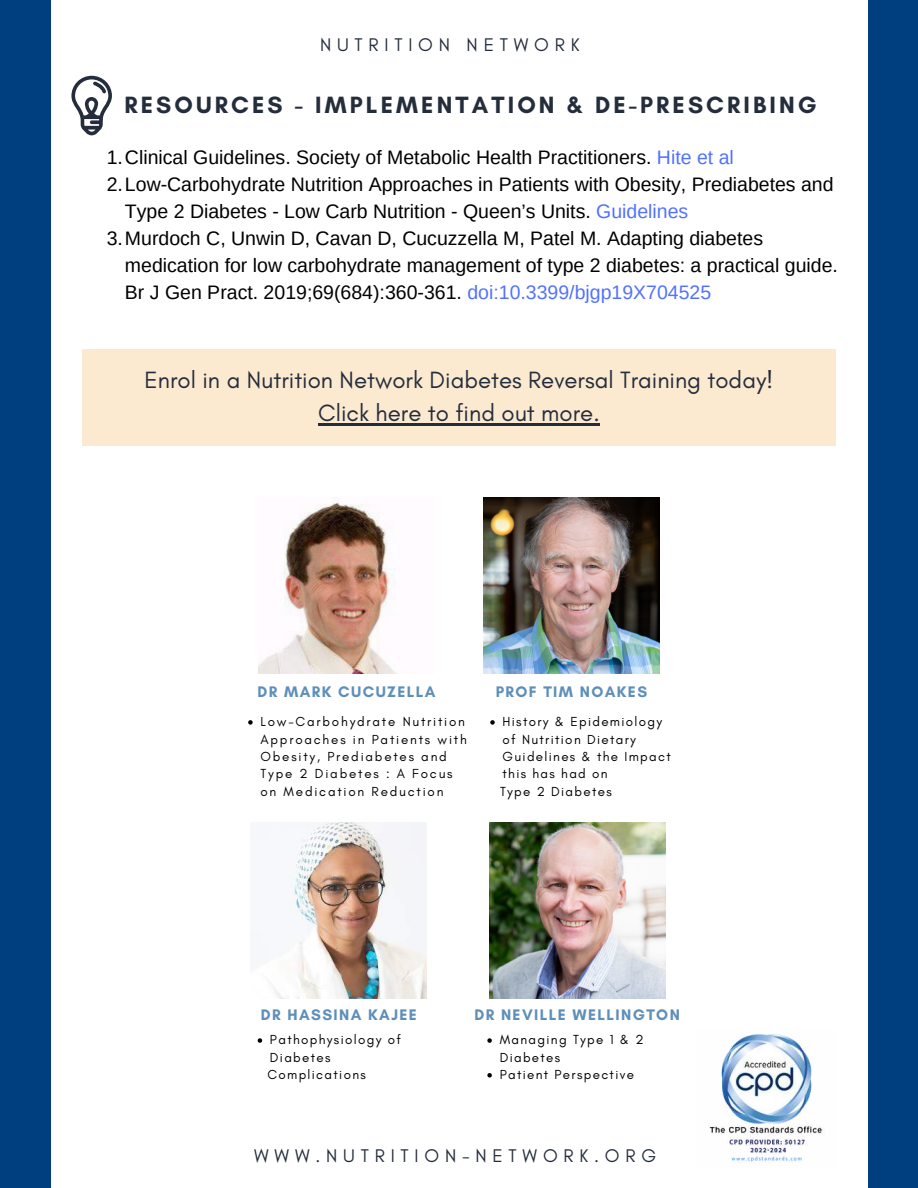
<style>
.page{position:relative;width:918px;height:1188px;background:#fff}
.page>*{position:absolute;margin:0;border:0;box-sizing:border-box;transform-origin:0 0}
.t1{font:24px/32.7px "Glacial Indifference";color:#242d3c;text-align:center}
.t2{font:700 24px "Glacial Indifference";letter-spacing:.13em;color:#242d3c}
.t3{font:19.5px "Arimo";color:#000}
.t4{font:18.6px "Glacial Indifference";letter-spacing:.31em;color:#242d3c}
.t5{font:700 15.6px "Glacial Indifference";letter-spacing:.09em;color:#5e8fb9}
.t6{font:13.35px/17.4px "Glacial Indifference";letter-spacing:.1em;color:#000}
.t7{font:13.35px/17.4px "Glacial Indifference";letter-spacing:.135em;color:#000}
.s1{color:#5271ff}
</style>
<div class="page">
<div style="left:0;top:0;width:51px;height:1188px;background:#003f7f"></div>
<div style="left:869px;top:0;width:49px;height:1188px;background:#003f7f"></div>
<svg style="left:72px;top:76px;width:40px;height:59px"></svg>
<img style="left:259px;top:498px;width:138px;height:175px">
<img style="left:483px;top:497px;width:176px;height:176px">
<svg style="left:490px;top:720px;width:5px;height:5px"></svg>
<img style="left:489px;top:823px;width:176px;height:176px">
<svg style="left:487px;top:1038px;width:5px;height:5px"></svg>
<svg style="left:487px;top:1073px;width:5px;height:5px"></svg>
<img style="left:270px;top:823px;width:157px;height:176px">
<svg style="left:258px;top:1038px;width:4px;height:5px"></svg>
<div style="left:82px;top:349px;width:754px;height:96px;background:#fbe9d0"></div>
<hr style="left:318px;top:423px;width:282px;height:2px;background:#242d3c">
<img style="left:709px;top:1034px;width:114px;height:129px">
<svg style="left:248px;top:720px;width:5px;height:5px"></svg>
<p class="t4" style="left:320px;top:34px;width:261px">NUTRITION NETWORK</p>
<p class="t2" style="left:124px;top:90px;width:694px">RESOURCES - IMPLEMENTATION &amp; DE-PRESCRIBING</p>
<p class="t3" style="left:107px;top:144px;width:629px">1.Clinical Guidelines. Society of Metabolic Health Practitioners. <span class="s1">Hite et al</span></p>
<p class="t3" style="left:107px;top:171px;width:728px">2.Low-Carbohydrate Nutrition Approaches in Patients with Obesity, Prediabetes and</p>
<p class="t3" style="left:125px;top:198px;width:565px">Type 2 Diabetes - Low Carb Nutrition - Queen’s Units. <span class="s1">Guidelines</span></p>
<p class="t3" style="left:107px;top:225px;width:658px">3.Murdoch C, Unwin D, Cavan D, Cucuzzella M, Patel M. Adapting diabetes</p>
<p class="t3" style="left:125px;top:252px;width:715px">medication for low carbohydrate management of type 2 diabetes: a practical guide.</p>
<p class="t3" style="left:125px;top:279px;width:588px">Br J Gen Pract. 2019;69(684):360-361. <span class="s1">doi:10.3399/bjgp19X704525</span></p>
<p class="t1" style="left:145px;top:364px;width:630px">Enrol in a Nutrition Network Diabetes Reversal Training today!<br>Click here to find out more.</p>
<p class="t5" style="left:258px;top:682px;width:180px">DR MARK CUCUZELLA</p>
<p class="t7" style="left:261px;top:713px;width:208px">Low-Carbohydrate Nutrition<br>Approaches in Patients with<br>Obesity, Prediabetes and<br>Type 2 Diabetes : A Focus on Medication Reduction</p>
<p class="t5" style="left:496px;top:682px;width:153px">PROF TIM NOAKES</p>
<p class="t6" style="left:500px;top:713px;width:172px">History &amp; Epidemiology of Nutrition Dietary<br>Guidelines &amp; the Impact this has had on<br>Type 2 Diabetes</p>
<p class="t5" style="left:261px;top:1005px;width:157px">DR HASSINA KAJEE</p>
<p class="t5" style="left:474px;top:1005px;width:207px">DR NEVILLE WELLINGTON</p>
<p class="t6" style="left:267px;top:1032px;width:135px">Pathophysiology of<br>Diabetes<br>Complications</p>
<p class="t6" style="left:500px;top:1032px;width:145px">Managing Type 1 &amp; 2<br>Diabetes<br>Patient Perspective</p>
<p class="t4" style="left:254px;top:1146px;width:403px">WWW.NUTRITION-NETWORK.ORG</p>
</div>
